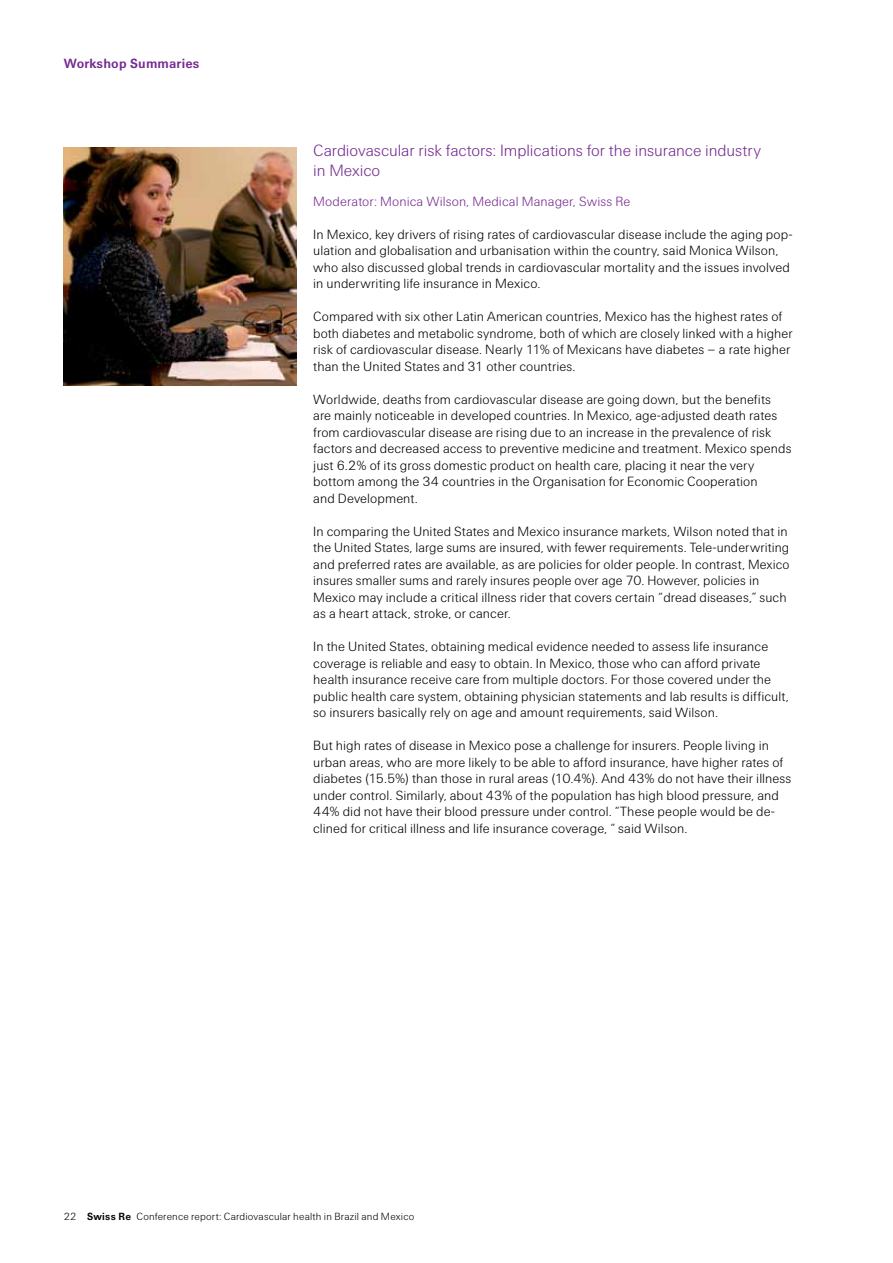
<style>
.page{position:relative;width:893px;height:1263px;background:#fff}
.page>*{position:absolute;margin:0;border:0;box-sizing:border-box;transform-origin:0 0}
.t1{font:300 16.5px/20.2px "Swiss Re Sans OT";letter-spacing:-.005em;color:#752b90}
.t2{font:300 13.5px/16.5px "Swiss Re Sans OT";letter-spacing:.005em;color:#000}
.t3{font:300 13.5px "Swiss Re Sans OT";letter-spacing:.01em;color:#752b90}
.t4{font:700 13.5px "Swiss Re Sans OT";letter-spacing:.01em;color:#752b90}
.t5{font:300 10.5px "Swiss Re Sans OT";letter-spacing:.015em;color:#000}
.s1{font-weight:700}
</style>
<div class="page">
<img style="left:64px;top:148px;width:232px;height:238px">
<p class="t4" style="left:64px;top:56px;width:137px">Workshop Summaries</p>
<p class="t1" style="left:313px;top:140px;width:449px">Cardiovascular risk factors: Implications for the insurance industry in Mexico</p>
<p class="t3" style="left:313px;top:193px;width:319px">Moderator: Monica Wilson, Medical Manager, Swiss Re</p>
<p class="t2" style="left:313px;top:226px;width:481px">In Mexico, key drivers of rising rates of cardiovascular disease include the aging pop&shy;ulation and globalisation and urbanisation within the country, said Monica Wilson, who also discussed global trends in cardiovascular mortality and the issues involved in underwriting life insurance in Mexico.</p>
<p class="t2" style="left:313px;top:308px;width:481px">Compared with six other Latin American countries, Mexico has the highest rates of both diabetes and metabolic syndrome, both of which are closely linked with a higher risk of cardiovascular disease. Nearly 11% of Mexicans have diabetes – a rate higher than the United States and 31 other countries.</p>
<p class="t2" style="left:313px;top:391px;width:480px">Worldwide, deaths from cardiovascular disease are going down, but the benefits are mainly noticeable in developed countries. In Mexico, age-adjusted death rates from cardiovascular disease are rising due to an increase in the prevalence of risk factors and decreased access to preventive medicine and treatment. Mexico spends just 6.2% of its gross domestic product on health care, placing it near the very bottom among the 34 countries in the Organisation for Economic Cooperation<br>and Development.</p>
<p class="t2" style="left:313px;top:523px;width:478px">In comparing the United States and Mexico insurance markets, Wilson noted that in the United States, large sums are insured, with fewer requirements. Tele-underwriting and preferred rates are available, as are policies for older people. In contrast, Mexico insures smaller sums and rarely insures people over age 70. However, policies in Mexico may include a critical illness rider that covers certain “dread diseases,” such as a heart attack, stroke, or cancer.</p>
<p class="t2" style="left:313px;top:638px;width:477px">In the United States, obtaining medical evidence needed to assess life insurance coverage is reliable and easy to obtain. In Mexico, those who can afford private health insurance receive care from multiple doctors. For those covered under the public health care system, obtaining physician statements and lab results is difficult, so insurers basically rely on age and amount requirements, said Wilson.</p>
<p class="t2" style="left:313px;top:737px;width:480px">But high rates of disease in Mexico pose a challenge for insurers. People living in urban areas, who are more likely to be able to afford insurance, have higher rates of diabetes (15.5%) than those in rural areas (10.4%). And 43% do not have their illness under control. Similarly, about 43% of the population has high blood pressure, and 44% did not have their blood pressure under control. “These people would be de&shy;clined for critical illness and life insurance coverage, “ said Wilson.</p>
<p class="t5" style="left:64px;top:1211px;width:352px">22 <span class="s1">Swiss Re</span> Conference report: Cardiovascular health in Brazil and Mexico</p>
</div>
